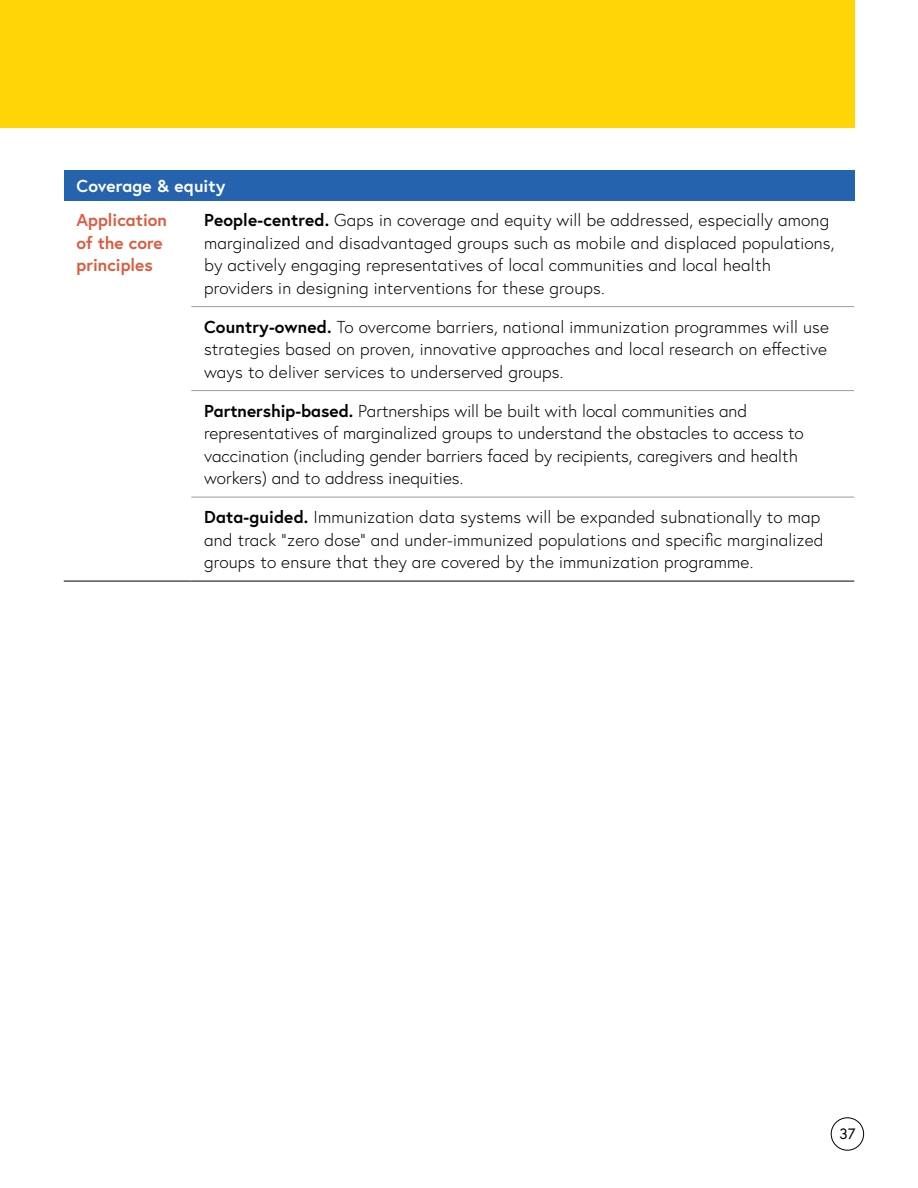
<style>
.page{position:relative;width:918px;height:1188px;background:#fff}
.page>*{position:absolute;margin:0;border:0;box-sizing:border-box;transform-origin:0 0}
.t1{font:300 17.25px/22.5px "Europa";letter-spacing:.01em;color:#000}
.t2{font:700 17.25px/22.5px "Europa";color:#db5c40}
.t3{font:700 17.25px "Europa";letter-spacing:.01em;color:#fff}
.t4{font:15px "Europa";color:#000}
.s1{font-weight:700}
</style>
<div class="page">
<div style="left:831px;top:1117px;width:33px;height:34px;border:1px solid #000;border-radius:50%"></div>
<div style="left:64px;top:170px;width:790px;height:30px;background:#2663ae"></div>
<hr style="left:64px;top:581px;width:127px;height:1px;background:#000">
<hr style="left:191px;top:581px;width:663px;height:1px;background:#000">
<hr style="left:191px;top:306px;width:663px;height:1px;background:#9d9d9c">
<hr style="left:191px;top:390px;width:663px;height:1px;background:#9d9d9c">
<hr style="left:191px;top:497px;width:663px;height:1px;background:#9d9d9c">
<div style="left:0;top:0;width:854px;height:128px;background:#ffd508"></div>
<p class="t3" style="left:77px;top:174px;width:151px">Coverage &amp; equity</p>
<p class="t2" style="left:77px;top:209px;width:92px">Application of the core principles</p>
<p class="t1" style="left:204px;top:209px;width:632px"><span class="s1">People-centred.</span> Gaps in coverage and equity will be addressed, especially among marginalized and disadvantaged groups such as mobile and displaced populations, by actively engaging representatives of local communities and local health providers in designing interventions for these groups.</p>
<p class="t1" style="left:204px;top:315px;width:626px;text-align:justify"><span class="s1">Country-owned.</span> To overcome barriers, national immunization programmes will use strategies based on proven, innovative approaches and local research on effective ways to deliver services to underserved groups.</p>
<p class="t1" style="left:204px;top:399px;width:601px"><span class="s1">Partnership-based.</span> Partnerships will be built with local communities and representatives of marginalized groups to understand the obstacles to access to vaccination (including gender barriers faced by recipients, caregivers and health workers) and to address inequities.</p>
<p class="t1" style="left:204px;top:506px;width:621px"><span class="s1">Data-guided.</span> Immunization data systems will be expanded subnationally to map and track “zero dose” and under-immunized populations and specific marginalized groups to ensure that they are covered by the immunization programme.</p>
<p class="t4" style="left:840px;top:1124px;width:17px">37</p>
</div>
